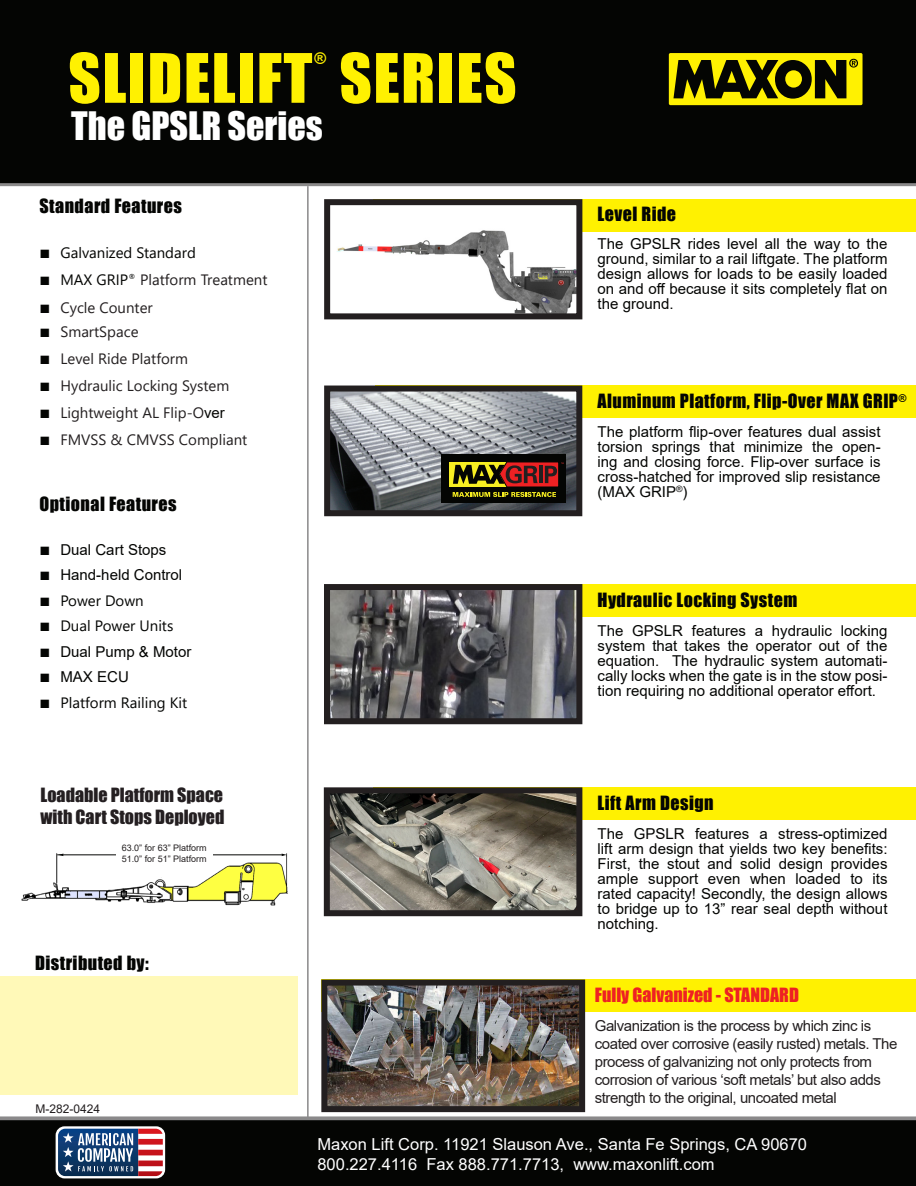
<style>
.page{position:relative;width:916px;height:1186px;background:#fff}
.page>*{position:absolute;margin:0;border:0;box-sizing:border-box;transform-origin:0 0}
.t1{font:62.85px "Impact";letter-spacing:.025em;color:#fff101}
.t2{font:36px "Impact";color:#fff}
.TOC_TEXT{font:18px "Impact";letter-spacing:.025em;color:#040503}
.TOC_TEXT-2{font:18px "Impact";color:#241f21}
.TOC_TEXT-3{font:18px "Impact";color:#ee2123}
.t3{font:16.5px/19.5px "Arial";color:#fff}
.t4{font:15.75px "Impact";color:#fff101}
.TOC_TEXT-4{font:15px/15px "Arial";color:#040503;text-align:justify}
.TOC_TEXT-5{font:15px/18px "Arial";letter-spacing:-.03em;color:#231f20}
.TOC_TEXT-6{font:15px "Segoe UI";color:#231f20}
.TOC_TEXT-7{font:15px "Segoe UI";color:#040503}
.TOC_TEXT-8{font:12px "Arial";color:#231f20}
.TOC_TEXT-9{font:9px "Arial";color:#231f20}
.s1{font-family:"Arial";font-size:18px}
.s2{font-family:"Arial";font-size:18px;color:#040503}
.s3{color:#040503}
.s4{font-family:"Arial";color:#040503}
.s5{font-size:18px}
</style>
<div class="page">
<div style="left:0;top:0;width:915px;height:186px;background:#040503"></div>
<div style="left:668px;top:53px;width:194px;height:52px;background:#fff101;border-radius:2px"></div>
<svg style="left:673px;top:59px;width:184px;height:40px"></svg>
<div style="left:0;top:1119px;width:915px;height:66px;background:#040503"></div>
<hr style="left:0;top:1116px;width:915px;height:3px;background:#8a898a">
<svg style="left:56px;top:1125px;width:109px;height:53px"></svg>
<svg style="left:58px;top:1128px;width:105px;height:47px;background:#6f718f"></svg>
<div style="left:373px;top:199px;width:542px;height:32px;background:#fff101"></div>
<img style="left:337px;top:206px;width:238px;height:106px">
<div style="left:324px;top:199px;width:258px;height:120px;border:6px solid #231f20"></div>
<div style="left:0;top:976px;width:297px;height:119px;background:#fff9b8"></div>
<hr style="left:307px;top:186px;width:1px;height:933px;background:#8a898a">
<div style="left:373px;top:787px;width:542px;height:32px;background:#fff101"></div>
<img style="left:331px;top:794px;width:244px;height:115px">
<div style="left:324px;top:787px;width:258px;height:129px;border:6px solid #231f20"></div>
<div style="left:373px;top:584px;width:542px;height:32px;background:#fff101"></div>
<img style="left:331px;top:591px;width:244px;height:126px">
<div style="left:324px;top:584px;width:258px;height:140px;border:6px solid #231f20"></div>
<img style="left:21px;top:853px;width:267px;height:53px">
<hr style="left:57px;top:854px;width:80px;height:1px;background:#040503">
<div style="left:322px;top:978px;width:593px;height:33px;background:#fff101"></div>
<img style="left:328px;top:986px;width:250px;height:118px">
<div style="left:321px;top:979px;width:264px;height:132px;border:6px solid #231f20"></div>
<hr style="left:178px;top:854px;width:105px;height:1px;background:#040503">
<div style="left:116px;top:841px;width:96px;height:23px;background:#fff"></div>
<div style="left:375px;top:385px;width:540px;height:33px;background:#fff101"></div>
<img style="left:331px;top:392px;width:244px;height:117px">
<div style="left:324px;top:385px;width:258px;height:131px;border:6px solid #231f20"></div>
<div style="left:441px;top:454px;width:124px;height:49px;background:#040503"></div>
<div style="left:449px;top:462px;width:58px;height:24px;background:#f7ee22"></div>
<svg style="left:452px;top:462px;width:111px;height:35px"></svg>
<p class="t4" style="left:314px;top:45px;width:14px">®</p>
<h1 class="t1" style="left:68px;top:29px;width:449px">SLIDELIFT SERIES</h1>
<h2 class="t2" style="left:71px;top:98px;width:253px">The GPSLR Series</h2>
<p class="TOC_TEXT" style="left:40px;top:192px;width:144px">Standard Features</p>
<p class="TOC_TEXT-7" style="left:40px;top:238px;width:158px"><span class="s1">■</span> Galvanized Standard</p>
<p class="TOC_TEXT-6" style="left:40px;top:265px;width:229px"><span class="s2">■</span> <span class="s3">MAX GRIP</span><sup>®</sup> Platform Treatment</p>
<p class="TOC_TEXT-6" style="left:40px;top:294px;width:115px"><span class="s2">■</span> Cycle Counter</p>
<p class="TOC_TEXT-6" style="left:40px;top:318px;width:100px"><span class="s2">■</span> SmartSpace</p>
<p class="TOC_TEXT-6" style="left:40px;top:345px;width:150px"><span class="s2">■</span> Level Ride Platform</p>
<p class="TOC_TEXT-6" style="left:40px;top:372px;width:191px"><span class="s2">■</span> Hydraulic Locking System</p>
<p class="TOC_TEXT-6" style="left:40px;top:399px;width:187px"><span class="s2">■</span> Lightweight AL Flip-O<span class="s4">ver</span></p>
<p class="TOC_TEXT-6" style="left:40px;top:426px;width:209px"><span class="s2">■</span> FMVSS &amp; CMVSS Compliant</p>
<p class="TOC_TEXT" style="left:40px;top:490px;width:139px">Optional Features</p>
<p class="TOC_TEXT-4" style="left:40px;top:541px;width:128px"><span class="s5">■</span> Dual Cart Stops</p>
<p class="TOC_TEXT-4" style="left:40px;top:567px;width:144px"><span class="s5">■</span> Hand-held Control</p>
<p class="TOC_TEXT-7" style="left:40px;top:586px;width:106px"><span class="s1">■</span> Power Down</p>
<p class="TOC_TEXT-7" style="left:40px;top:611px;width:135px"><span class="s1">■</span> Dual Power Units</p>
<p class="TOC_TEXT-4" style="left:40px;top:643px;width:153px"><span class="s5">■</span> Dual Pump &amp; Motor</p>
<p class="TOC_TEXT-4" style="left:40px;top:669px;width:91px"><span class="s5">■</span> MAX ECU</p>
<p class="TOC_TEXT-7" style="left:40px;top:688px;width:149px"><span class="s1">■</span> Platform Railing Kit</p>
<p class="TOC_TEXT-2" style="left:41px;top:780px;width:184px">Loadable Platform Space</p>
<p class="TOC_TEXT-2" style="left:41px;top:802px;width:185px">with Cart Stops Deployed</p>
<p class="TOC_TEXT-9" style="left:122px;top:841px;width:87px">63.0” for 63” Platform</p>
<p class="TOC_TEXT-9" style="left:122px;top:852px;width:87px">51.0” for 51” Platform</p>
<p class="TOC_TEXT" style="left:35px;top:948px;width:115px">Distributed by:</p>
<p class="TOC_TEXT-8" style="left:35px;top:1100px;width:66px">M-282-0424</p>
<p class="TOC_TEXT" style="left:597px;top:200px;width:80px">Level Ride</p>
<p class="TOC_TEXT-4" style="left:597px;top:236px;width:291px">The GPSLR rides level all the way to the ground, similar to a rail liftgate. The platform design allows for loads to be easily loaded on and off because it sits completely flat on the ground.</p>
<p class="TOC_TEXT" style="left:597px;top:387px;width:310px">Aluminum Platform, Flip-Over MAX GRIP<sup>®</sup></p>
<p class="TOC_TEXT-4" style="left:597px;top:424px;width:284px">The platform flip-over features dual assist torsion springs that minimize the open&shy;ing and closing force. Flip-over surface is cross-hatched for improved slip resistance (MAX GRIP<sup>®</sup>)</p>
<p class="TOC_TEXT" style="left:597px;top:586px;width:201px">Hydraulic Locking System</p>
<p class="TOC_TEXT-4" style="left:597px;top:623px;width:291px">The GPSLR features a hydraulic locking system that takes the operator out of the equation. The hydraulic system automati&shy;cally locks when the gate is in the stow posi&shy;tion requiring no additional operator effort.</p>
<p class="TOC_TEXT" style="left:597px;top:789px;width:117px">Lift Arm Design</p>
<p class="TOC_TEXT-4" style="left:597px;top:825px;width:291px">The GPSLR features a stress-optimized lift arm design that yields two key benefits:<br>First, the stout and solid design provides ample support even when loaded to its rated capacity! Secondly, the design allows to bridge up to 13” rear seal depth without notching.</p>
<p class="TOC_TEXT-3" style="left:594px;top:980px;width:205px">Fully Galvanized - STANDARD</p>
<p class="TOC_TEXT-5" style="left:594px;top:1016px;width:304px">Galvanization is the process by which zinc is coated over corrosive (easily rusted) metals. The process of galvanizing not only protects from corrosion of various ‘soft metals’ but also adds strength to the original, uncoated metal</p>
<p class="t3" style="left:317px;top:1134px;width:491px">Maxon Lift Corp. 11921 Slauson Ave., Santa Fe Springs, CA 90670<br>800.227.4116 Fax 888.771.7713, www.maxonlift.com</p>
</div>
